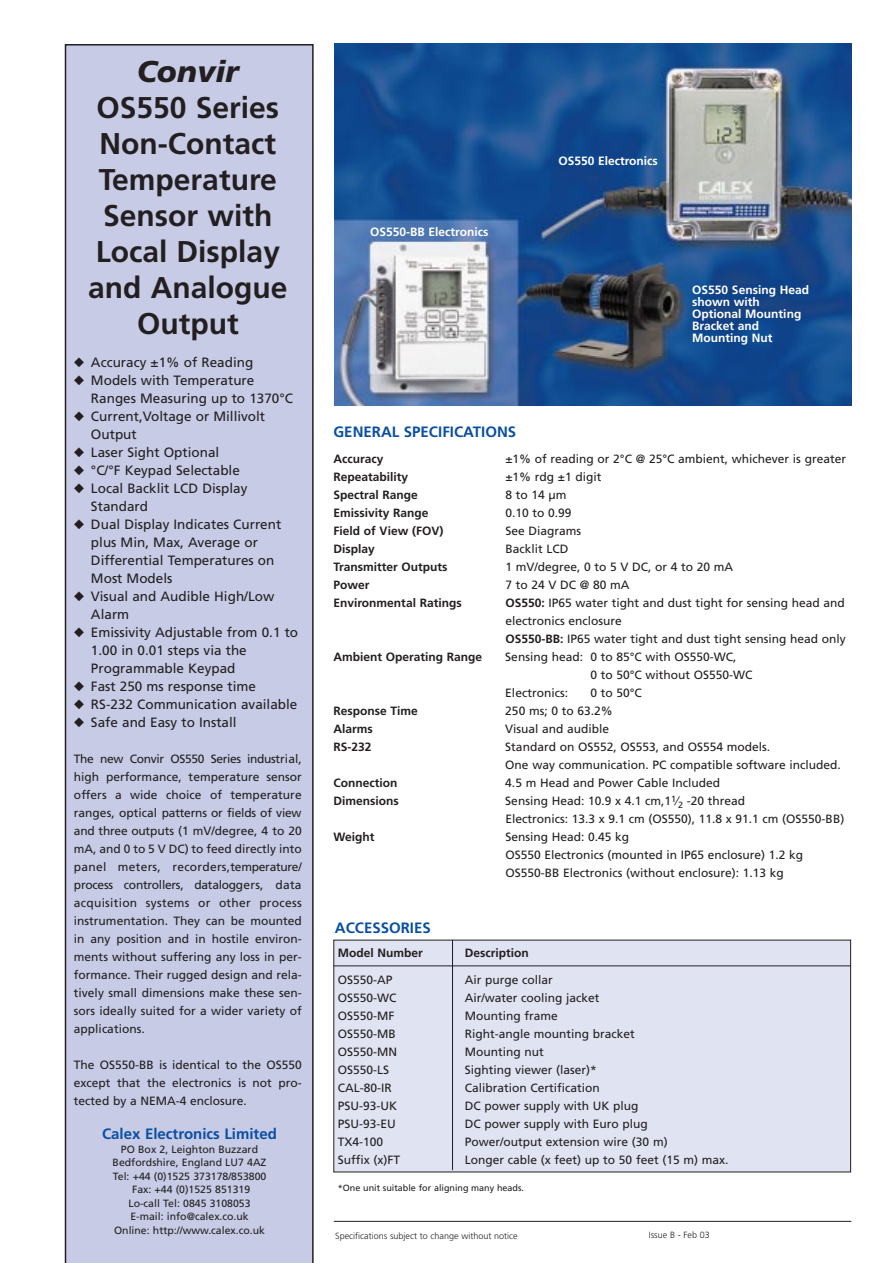
<style>
.page{position:relative;width:893px;height:1263px;background:#fff}
.page>*{position:absolute;margin:0;border:0;box-sizing:border-box;transform-origin:0 0}
.t1{font:700 30px/36px "Frutiger";color:#231f20;text-align:center}
.t2{font:italic 900 30px "Frutiger";color:#231f20}
.t3{font:700 15px "Frutiger";color:#0a4fa2}
.t4{font:13.5px/18px "Frutiger";color:#231f20}
.t5{font:12px/18px "Frutiger";color:#231f20}
.t6{font:700 12px "Frutiger";color:#231f20}
.t7{font:700 12px/12px "Frutiger";color:#fff}
.t8{font:10.5px/13.5px "Frutiger";color:#231f20;text-align:center}
.t9{font:300 9px "Frutiger";color:#231f20}
.t10{font:9px "Frutiger";color:#231f20}
.s1{font-weight:700}
</style>
<div class="page">
<div style="left:65px;top:44px;width:248px;height:1219px;background:#c7cbe6"></div>
<hr style="left:334px;top:1221px;width:517px;height:1px;background:#231f20">
<img style="left:334px;top:44px;width:517px;height:361px">
<div style="left:334px;top:940px;width:516px;height:232px;background:#e0e4f2"></div>
<hr style="left:333px;top:966px;width:518px;height:1px;background:#231f20">
<hr style="left:452px;top:940px;width:1px;height:230px;background:#231f20">
<h1 class="t2" style="left:137px;top:59px;width:103px">Convir</h1>
<h1 class="t1" style="left:88px;top:92px;width:201px">OS550 Series<br>Non-Contact<br>Temperature<br>Sensor with<br>Local Display and Analogue<br>Output</h1>
<p class="t4" style="left:74px;top:354px;width:181px">◆ Accuracy ±1% of Reading</p>
<p class="t4" style="left:91px;top:372px;width:203px;text-indent:-17px">◆ Models with Temperature<br>Ranges Measuring up to 1370°C</p>
<p class="t4" style="left:91px;top:408px;width:176px;text-indent:-17px">◆ Current,Voltage or Millivolt<br>Output</p>
<p class="t4" style="left:74px;top:444px;width:147px">◆ Laser Sight Optional</p>
<p class="t4" style="left:74px;top:462px;width:167px">◆ °C/°F Keypad Selectable</p>
<p class="t4" style="left:91px;top:480px;width:158px;text-indent:-17px">◆ Local Backlit LCD Display<br>Standard</p>
<p class="t4" style="left:91px;top:516px;width:192px;text-indent:-17px">◆ Dual Display Indicates Current plus Min, Max, Average or<br>Differential Temperatures on<br>Most Models</p>
<p class="t4" style="left:91px;top:588px;width:185px;text-indent:-17px">◆ Visual and Audible High/Low<br>Alarm</p>
<p class="t4" style="left:91px;top:624px;width:209px;text-indent:-17px">◆ Emissivity Adjustable from 0.1 to<br>1.00 in 0.01 steps via the<br>Programmable Keypad</p>
<p class="t4" style="left:74px;top:678px;width:184px">◆ Fast 250 ms response time</p>
<p class="t4" style="left:74px;top:696px;width:225px">◆ RS-232 Communication available</p>
<p class="t4" style="left:74px;top:714px;width:164px">◆ Safe and Easy to Install</p>
<p class="t5" style="left:74px;top:750px;width:229px;text-align:justify">The new Convir OS550 Series industrial, high performance, temperature sensor offers a wide choice of temperature ranges, optical patterns or fields of view and three outputs (1 mV/degree, 4 to 20 mA, and 0 to 5 V DC) to feed directly into panel meters, recorders,temperature/ process controllers, dataloggers, data acquisition systems or other process instrumentation. They can be mounted in any position and in hostile environ&shy;ments without suffering any loss in per&shy;formance. Their rugged design and rela&shy;tively small dimensions make these sen&shy;sors ideally suited for a wider variety of applications.</p>
<p class="t5" style="left:74px;top:1056px;width:229px;text-align:justify">The OS550-BB is identical to the OS550 except that the electronics is not pro&shy;tected by a NEMA-4 enclosure.</p>
<p class="t3" style="left:102px;top:1128px;width:176px">Calex Electronics Limited</p>
<p class="t8" style="left:113px;top:1143px;width:155px">PO Box 2, Leighton Buzzard<br>Bedfordshire, England LU7 4AZ<br>Tel: +44 (0)1525 373178/853800<br>Fax: +44 (0)1525 851319<br>Lo-call Tel: 0845 3108053<br>E-mail: info@calex.co.uk<br>Online: http://www.calex.co.uk</p>
<p class="t7" style="left:370px;top:226px;width:120px">OS550-BB Electronics</p>
<p class="t7" style="left:558px;top:156px;width:101px">OS550 Electronics</p>
<p class="t7" style="left:692px;top:285px;width:118px">OS550 Sensing Head shown with<br>Optional Mounting<br>Bracket and<br>Mounting Nut</p>
<p class="t3" style="left:333px;top:426px;width:184px">GENERAL SPECIFICATIONS</p>
<p class="t6" style="left:333px;top:454px;width:51px">Accuracy</p>
<p class="t5" style="left:505px;top:451px;width:342px">±1% of reading or 2°C @ 25°C ambient, whichever is greater</p>
<p class="t6" style="left:333px;top:472px;width:76px">Repeatability</p>
<p class="t5" style="left:505px;top:469px;width:98px">±1% rdg ±1 digit</p>
<p class="t6" style="left:333px;top:490px;width:86px">Spectral Range</p>
<p class="t5" style="left:505px;top:487px;width:63px">8 to 14 µm</p>
<p class="t6" style="left:333px;top:508px;width:97px">Emissivity Range</p>
<p class="t5" style="left:505px;top:505px;width:68px">0.10 to 0.99</p>
<p class="t6" style="left:333px;top:526px;width:111px">Field of View (FOV)</p>
<p class="t5" style="left:505px;top:523px;width:77px">See Diagrams</p>
<p class="t6" style="left:333px;top:544px;width:43px">Display</p>
<p class="t5" style="left:505px;top:541px;width:65px">Backlit LCD</p>
<p class="t6" style="left:333px;top:562px;width:115px">Transmitter Outputs</p>
<p class="t5" style="left:505px;top:559px;width:229px">1 mV/degree, 0 to 5 V DC, or 4 to 20 mA</p>
<p class="t6" style="left:333px;top:580px;width:38px">Power</p>
<p class="t5" style="left:505px;top:577px;width:125px">7 to 24 V DC @ 80 mA</p>
<p class="t6" style="left:333px;top:598px;width:130px">Environmental Ratings</p>
<p class="t5" style="left:505px;top:595px;width:342px"><span class="s1">OS550:</span> IP65 water tight and dust tight for sensing head and electronics enclosure<br><span class="s1">OS550-BB:</span> IP65 water tight and dust tight sensing head only</p>
<p class="t6" style="left:333px;top:652px;width:150px">Ambient Operating Range</p>
<p class="t5" style="left:505px;top:649px;width:233px">Sensing head: 0 to 85°C with OS550-WC,</p>
<p class="t5" style="left:590px;top:667px;width:164px">0 to 50°C without OS550-WC</p>
<p class="t5" style="left:505px;top:685px;width:64px">Electronics:</p>
<p class="t5" style="left:590px;top:685px;width:53px">0 to 50°C</p>
<p class="t6" style="left:333px;top:706px;width:86px">Response Time</p>
<p class="t5" style="left:505px;top:703px;width:109px">250 ms; 0 to 63.2%</p>
<p class="t6" style="left:333px;top:724px;width:41px">Alarms</p>
<p class="t5" style="left:505px;top:721px;width:105px">Visual and audible</p>
<p class="t6" style="left:333px;top:742px;width:40px">RS-232</p>
<p class="t5" style="left:505px;top:739px;width:337px">Standard on OS552, OS553, and OS554 models.<br>One way communication. PC compatible software included.</p>
<p class="t6" style="left:333px;top:778px;width:65px">Connection</p>
<p class="t5" style="left:505px;top:775px;width:216px">4.5 m Head and Power Cable Included</p>
<p class="t6" style="left:333px;top:796px;width:67px">Dimensions</p>
<p class="t5" style="left:505px;top:793px;width:340px">Sensing Head: 10.9 x 4.1 cm,1<sup>1</sup>⁄<sub>2</sub> -20 thread<br>Electronics: 13.3 x 9.1 cm (OS550), 11.8 x 91.1 cm (OS550-BB)</p>
<p class="t6" style="left:333px;top:832px;width:43px">Weight</p>
<p class="t5" style="left:505px;top:829px;width:299px">Sensing Head: 0.45 kg<br>OS550 Electronics (mounted in IP65 enclosure) 1.2 kg<br>OS550-BB Electronics (without enclosure): 1.13 kg</p>
<p class="t3" style="left:335px;top:921px;width:97px">ACCESSORIES</p>
<p class="t6" style="left:338px;top:948px;width:87px">Model Number</p>
<p class="t6" style="left:465px;top:948px;width:65px">Description</p>
<p class="t5" style="left:338px;top:971px;width:56px">OS550-AP</p>
<p class="t5" style="left:465px;top:971px;width:90px">Air purge collar</p>
<p class="t5" style="left:338px;top:989px;width:60px">OS550-WC</p>
<p class="t5" style="left:465px;top:989px;width:136px">Air/water cooling jacket</p>
<p class="t5" style="left:338px;top:1007px;width:58px">OS550-MF</p>
<p class="t5" style="left:465px;top:1007px;width:95px">Mounting frame</p>
<p class="t5" style="left:338px;top:1025px;width:60px">OS550-MB</p>
<p class="t5" style="left:465px;top:1025px;width:172px">Right-angle mounting bracket</p>
<p class="t5" style="left:338px;top:1043px;width:61px">OS550-MN</p>
<p class="t5" style="left:465px;top:1043px;width:80px">Mounting nut</p>
<p class="t5" style="left:338px;top:1061px;width:53px">OS550-LS</p>
<p class="t5" style="left:465px;top:1061px;width:134px">Sighting viewer (laser)*</p>
<p class="t5" style="left:338px;top:1079px;width:55px">CAL-80-IR</p>
<p class="t5" style="left:465px;top:1079px;width:137px">Calibration Certification</p>
<p class="t5" style="left:338px;top:1097px;width:61px">PSU-93-UK</p>
<p class="t5" style="left:465px;top:1097px;width:175px">DC power supply with UK plug</p>
<p class="t5" style="left:338px;top:1115px;width:60px">PSU-93-EU</p>
<p class="t5" style="left:465px;top:1115px;width:185px">DC power supply with Euro plug</p>
<p class="t5" style="left:338px;top:1133px;width:47px">TX4-100</p>
<p class="t5" style="left:465px;top:1133px;width:204px">Power/output extension wire (30 m)</p>
<p class="t5" style="left:338px;top:1151px;width:64px">Suffix (x)FT</p>
<p class="t5" style="left:465px;top:1151px;width:265px">Longer cable (x feet) up to 50 feet (15 m) max.</p>
<p class="t10" style="left:338px;top:1184px;width:188px">*One unit suitable for aligning many heads.</p>
<p class="t9" style="left:335px;top:1232px;width:184px">Specifications subject to change without notice</p>
<p class="t9" style="left:648px;top:1231px;width:63px">Issue B - Feb 03</p>
</div>
